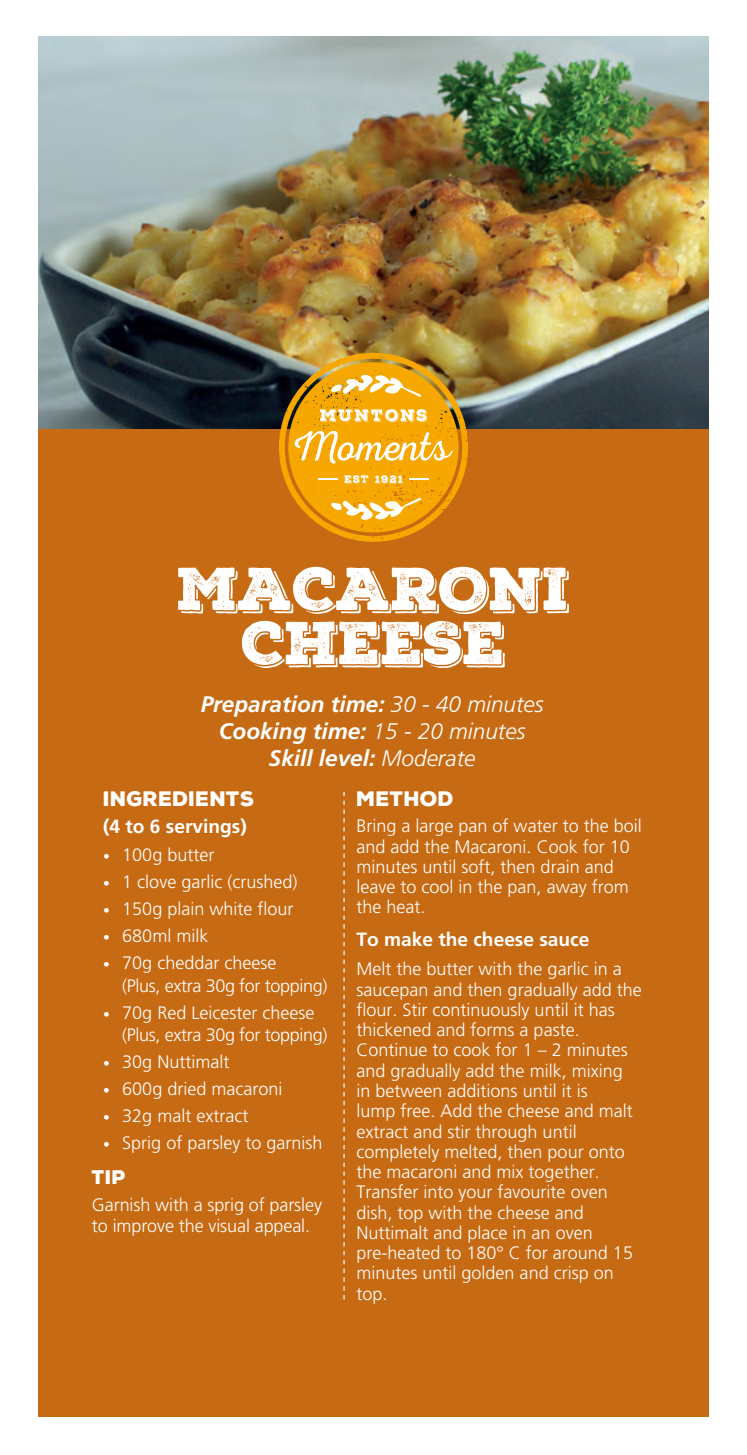
<style>
.page{position:relative;width:747px;height:1455px;background:#fff}
.page>*{position:absolute;margin:0;border:0;box-sizing:border-box;transform-origin:0 0}
.t1{font:58.5px/54px "Nexa Rust Slab Black Shadow 01";letter-spacing:-.01em;color:#fff;text-align:center}
.t2{font:italic 700 22.5px/27px "Frutiger";color:#fff;text-align:center}
.t3{font:900 20.25px "Nexa Rust Sans";color:#fff}
.t4{font:700 19.12px "Frutiger";color:#fff}
.t5{font:900 19.12px "Nexa Rust Sans";color:#fff}
.t6{font:300 18px/20.2px "Frutiger";color:#fff}
.t7{font:300 18px/22.5px "Frutiger";letter-spacing:-.02em;color:#fff}
.s1{font-weight:300}
.s2{font-size:13.5px}
</style>
<div class="page">
<img style="left:38px;top:36px;width:670px;height:393px">
<div style="left:38px;top:429px;width:670px;height:987px;background:#c76a14"></div>
<svg style="left:279px;top:353px;width:189px;height:189px"></svg>
<svg style="left:343px;top:791px;width:1px;height:509px"></svg>
<h1 class="t1" style="left:177px;top:564px;width:394px">MACARONI<br>CHEESE</h1>
<p class="t2" style="left:200px;top:690px;width:344px">Preparation time: <span class="s1">30 - 40 minutes<br></span>Cooking time: <span class="s1">15 - 20 minutes<br></span>Skill level: <span class="s1">Moderate</span></p>
<p class="t3" style="left:103px;top:785px;width:153px">INGREDIENTS</p>
<p class="t3" style="left:356px;top:785px;width:99px">METHOD</p>
<p class="t4" style="left:103px;top:815px;width:145px">(4 to 6 servings)</p>
<p class="t6" style="left:103px;top:844px;width:113px"><span class="s2">•</span> 100g butter</p>
<p class="t6" style="left:103px;top:871px;width:196px"><span class="s2">•</span> 1 clove garlic (crushed)</p>
<p class="t6" style="left:103px;top:898px;width:192px"><span class="s2">•</span> 150g plain white flour</p>
<p class="t6" style="left:103px;top:925px;width:107px"><span class="s2">•</span> 680ml milk</p>
<p class="t7" style="left:122px;top:951px;width:206px;text-indent:-19px"><span class="s2">•</span> 70g cheddar cheese<br>(Plus, extra 30g for topping)</p>
<p class="t6" style="left:122px;top:1000px;width:206px;line-height:22.5px;text-indent:-19px"><span class="s2">•</span> 70g Red Leicester cheese (Plus, extra 30g for topping)</p>
<p class="t6" style="left:103px;top:1051px;width:128px"><span class="s2">•</span> 30g Nuttimalt</p>
<p class="t6" style="left:103px;top:1078px;width:181px"><span class="s2">•</span> 600g dried macaroni</p>
<p class="t6" style="left:103px;top:1105px;width:147px"><span class="s2">•</span> 32g malt extract</p>
<p class="t6" style="left:103px;top:1132px;width:221px"><span class="s2">•</span> Sprig of parsley to garnish</p>
<p class="t5" style="left:92px;top:1164px;width:35px">tip</p>
<p class="t6" style="left:92px;top:1193px;width:231px;line-height:21.4px">Garnish with a sprig of parsley to improve the visual appeal.</p>
<p class="t6" style="left:356px;top:816px;width:287px">Bring a large pan of water to the boil and add the Macaroni. Cook for 10 minutes until soft, then drain and leave to cool in the pan, away from the heat.</p>
<p class="t4" style="left:356px;top:928px;width:234px">To make the cheese sauce</p>
<p class="t6" style="left:356px;top:958px;width:287px">Melt the butter with the garlic in a saucepan and then gradually add the flour. Stir continuously until it has thickened and forms a paste.<br>Continue to cook for 1 – 2 minutes and gradually add the milk, mixing<br>in between additions until it is<br>lump free. Add the cheese and malt extract and stir through until completely melted, then pour onto the macaroni and mix together.<br>Transfer into your favourite oven dish, top with the cheese and<br>Nuttimalt and place in an oven pre-heated to 180° C for around 15 minutes until golden and crisp on top.</p>
</div>
